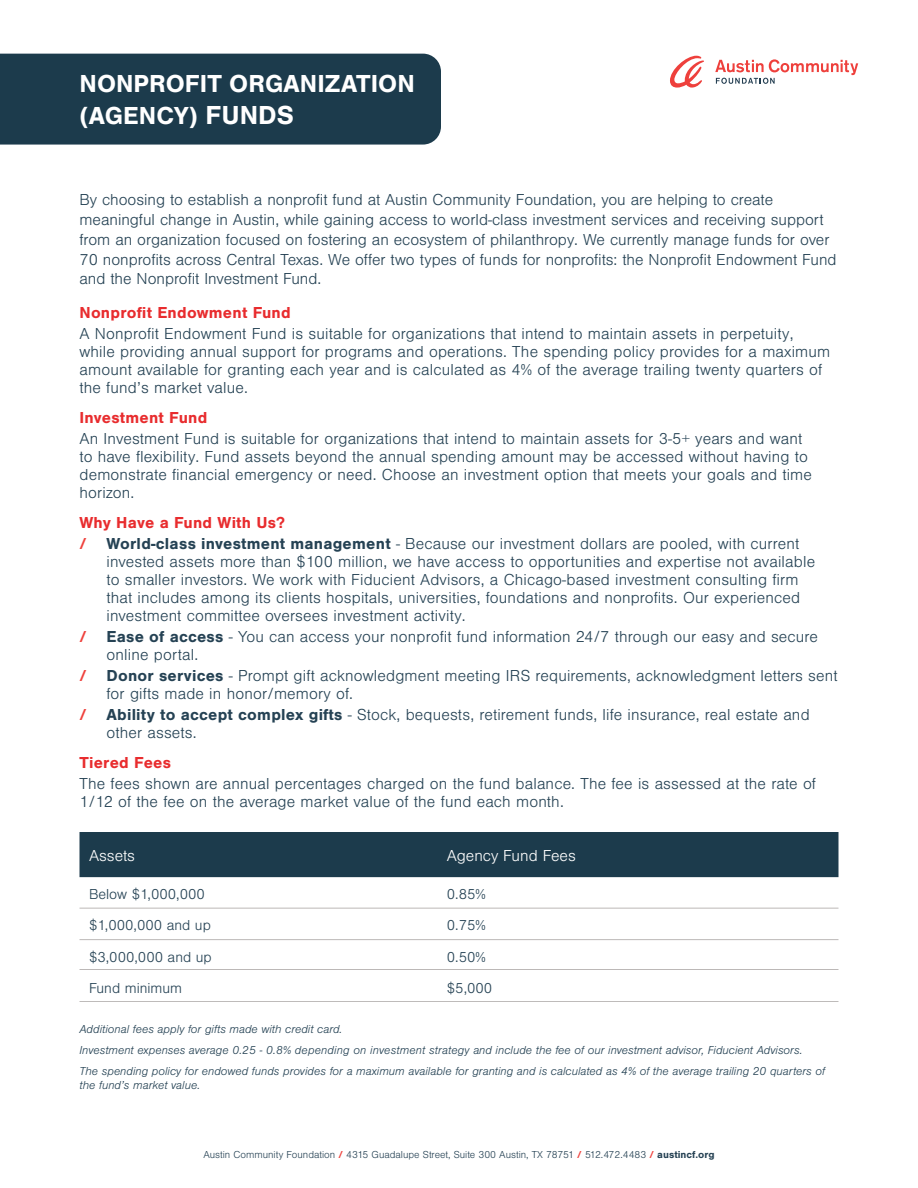
<style>
.page{position:relative;width:918px;height:1188px;background:#fff}
.page>*{position:absolute;margin:0;border:0;box-sizing:border-box;transform-origin:0 0}
.t1{font:700 25.5px/32.4px "Foundation Sans";letter-spacing:.005em;color:#fff}
.t2{font:300 16.5px/18px "Foundation Sans";letter-spacing:.01em;color:#254254}
.t3{font:700 16.5px "Foundation Sans";letter-spacing:.015em;color:#e82c2e}
.t4{font:300 16.5px "Foundation Sans";color:#fff}
.t5{font:300 15px "Foundation Sans";color:#254254}
.t6{font:italic 300 12px/21px "Foundation Sans";color:#254254}
.t7{font:300 10.5px "Foundation Sans";color:#264254}
.s1{font-size:27px}
.s2{font-weight:700;color:#ef423d}
.s3{font-weight:700}
</style>
<div class="page">
<div style="left:0;top:54px;width:441px;height:91px;background:#1c3b4c"></div>
<div style="left:80px;top:832px;width:758px;height:45px;background:#1c3b4c"></div>
<hr style="left:80px;top:908px;width:758px;height:1px;background:#78716e">
<hr style="left:80px;top:939px;width:758px;height:1px;background:#78716e">
<hr style="left:80px;top:969px;width:758px;height:1px;background:#78716e">
<hr style="left:80px;top:1001px;width:758px;height:1px;background:#78716e">
<svg style="left:670px;top:56px;width:34px;height:32px"></svg>
<svg style="left:715px;top:59px;width:143px;height:25px"></svg>
<p class="t1" style="left:80px;top:68px;width:337px">NONPROFIT ORGANIZATION (AGENCY) <span class="s1">FUNDS</span></p>
<p class="t2" style="left:80px;top:190px;width:759px;line-height:19.8px">By choosing to establish a nonprofit fund at Austin Community Foundation, you are helping to create meaningful change in Austin, while gaining access to world-class investment services and receiving support from an organization focused on fostering an ecosystem of philanthropy. We currently manage funds for over 70 nonprofits across Central Texas. We offer two types of funds for nonprofits: the Nonprofit Endowment Fund and the Nonprofit Investment Fund.</p>
<p class="t3" style="left:80px;top:303px;width:213px">Nonprofit Endowment Fund</p>
<p class="t2" style="left:80px;top:325px;width:752px">A Nonprofit Endowment Fund is suitable for organizations that intend to maintain assets in perpetuity, while providing annual support for programs and operations. The spending policy provides for a maximum amount available for granting each year and is calculated as 4% of the average trailing twenty quarters of the fund’s market value.</p>
<p class="t3" style="left:80px;top:408px;width:129px">Investment Fund</p>
<p class="t2" style="left:80px;top:430px;width:734px">An Investment Fund is suitable for organizations that intend to maintain assets for 3-5+ years and want to have flexibility. Fund assets beyond the annual spending amount may be accessed without having to demonstrate financial emergency or need. Choose an investment option that meets your goals and time horizon.</p>
<p class="t3" style="left:80px;top:513px;width:207px">Why Have a Fund With Us?</p>
<p class="t2" style="left:106px;top:535px;width:710px;text-indent:-27px"><span class="s2">/</span> <span class="s3">World-class investment management</span> - Because our investment dollars are pooled, with current invested assets more than $100 million, we have access to opportunities and expertise not available to smaller investors. We work with Fiducient Advisors, a Chicago-based investment consulting firm that includes among its clients hospitals, universities, foundations and nonprofits. Our experienced investment committee oversees investment activity.</p>
<p class="t2" style="left:106px;top:628px;width:713px;text-indent:-27px"><span class="s2">/</span> <span class="s3">Ease of access</span> - You can access your nonprofit fund information 24/7 through our easy and secure online portal.</p>
<p class="t2" style="left:106px;top:667px;width:733px;text-indent:-27px"><span class="s2">/</span> <span class="s3">Donor services</span> - Prompt gift acknowledgment meeting IRS requirements, acknowledgment letters sent for gifts made in honor/memory of.</p>
<p class="t2" style="left:106px;top:706px;width:705px;text-indent:-27px"><span class="s2">/</span> <span class="s3">Ability to accept complex gifts</span> - Stock, bequests, retirement funds, life insurance, real estate and other assets.</p>
<p class="t3" style="left:80px;top:753px;width:93px">Tiered Fees</p>
<p class="t2" style="left:80px;top:775px;width:738px">The fees shown are annual percentages charged on the fund balance. The fee is assessed at the rate of<br>1/12 of the fee on the average market value of the fund each month.</p>
<p class="t4" style="left:89px;top:847px;width:48px">Assets</p>
<p class="t4" style="left:447px;top:847px;width:130px">Agency Fund Fees</p>
<p class="t5" style="left:89px;top:886px;width:117px">Below $1,000,000</p>
<p class="t5" style="left:447px;top:886px;width:40px">0.85%</p>
<p class="t5" style="left:89px;top:918px;width:123px">$1,000,000 and up</p>
<p class="t5" style="left:447px;top:918px;width:40px">0.75%</p>
<p class="t5" style="left:89px;top:949px;width:124px">$3,000,000 and up</p>
<p class="t5" style="left:447px;top:949px;width:40px">0.50%</p>
<p class="t5" style="left:89px;top:980px;width:95px">Fund minimum</p>
<p class="t5" style="left:447px;top:980px;width:47px">$5,000</p>
<p class="t6" style="left:80px;top:1019px;width:725px">Additional fees apply for gifts made with credit card.<br>Investment expenses average 0.25 - 0.8% depending on investment strategy and include the fee of our investment advisor, Fiducient Advisors.</p>
<p class="t6" style="left:80px;top:1064px;width:747px;line-height:14.4px">The spending policy for endowed funds provides for a maximum available for granting and is calculated as 4% of the average trailing 20 quarters of the fund’s market value.</p>
<p class="t7" style="left:203px;top:1149px;width:513px">Austin Community Foundation <span class="s2">/</span> 4315 Guadalupe Street, Suite 300 Austin, TX 78751 <span class="s2">/</span> 512.472.4483 <span class="s2">/</span> <span class="s3">austincf.org</span></p>
</div>
